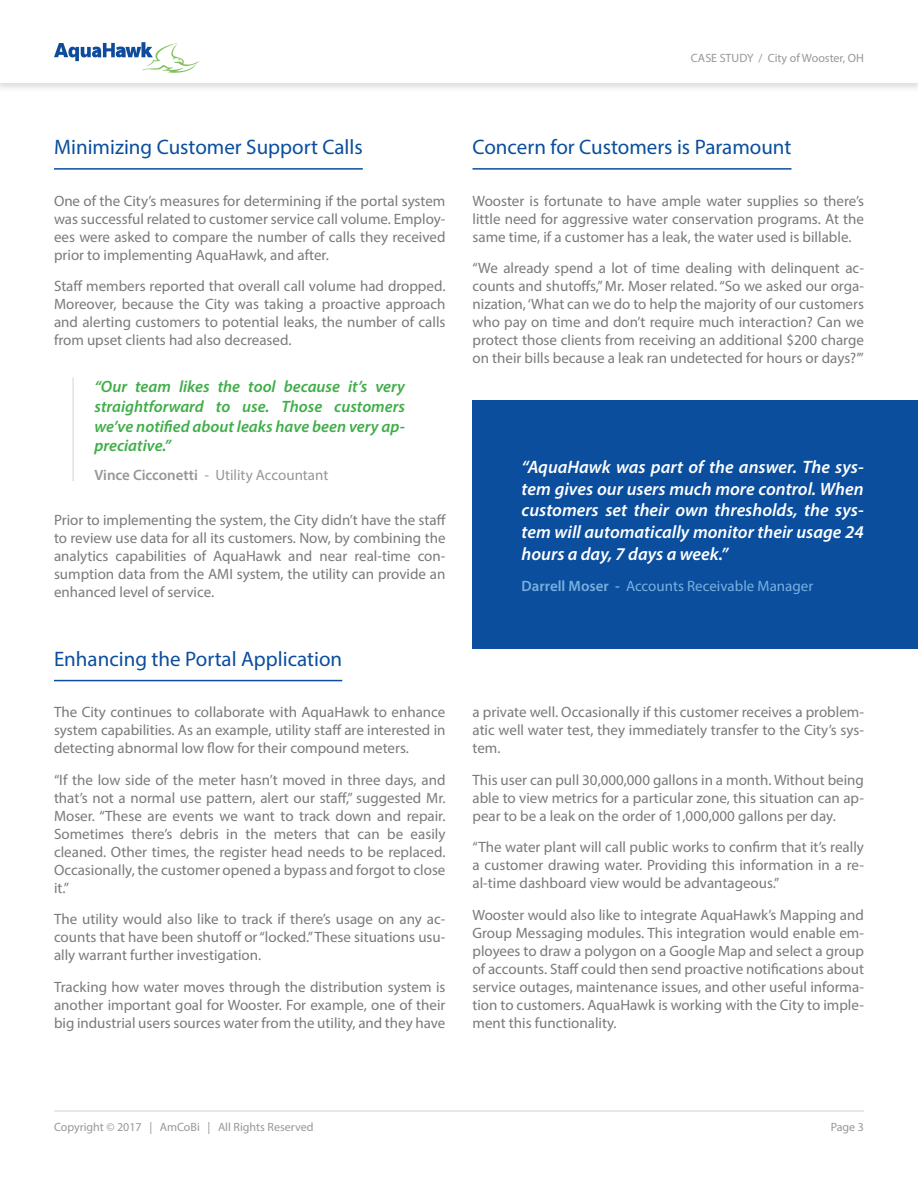
<style>
.page{position:relative;width:918px;height:1188px;background:#fff}
.page>*{position:absolute;margin:0;border:0;box-sizing:border-box;transform-origin:0 0}
.Subheader_2__Blue{font:21px "Myriad Pro";color:#0a4e9d}
.t1{font:italic 600 18px/21.6px "Myriad Pro";color:#fff;text-align:justify}
.t2{font:italic 600 16.5px/19.8px "Myriad Pro";color:#40ae49;text-align:justify}
.t3{font:15px/18px "Myriad Pro";color:#797a79;text-align:justify}
.t4{font:15px "Myriad Pro";color:#79b0df}
.t5{font:15px "Myriad Pro";color:#969898}
.t6{font:12px "Myriad Pro";color:#96989a}
.t7{font:12px "Myriad Pro";color:#969898}
.s1{font-weight:600}
</style>
<div class="page">
<hr style="left:54px;top:1110px;width:810px;height:2px;background:#e2e2e2">
<div style="left:0;top:0;width:918px;height:92px;background:#231f20;opacity:.15"></div>
<div style="left:0;top:0;width:918px;height:82px;background:#fff"></div>
<svg style="left:54px;top:42px;width:146px;height:31px"></svg>
<hr style="left:54px;top:168px;width:309px;height:2px;background:#0a4e9d">
<hr style="left:472px;top:168px;width:319px;height:2px;background:#0a4e9d">
<hr style="left:54px;top:680px;width:288px;height:1px;background:#0a4e9d">
<hr style="left:72px;top:378px;width:2px;height:103px;background:#e2e2e2">
<div style="left:472px;top:400px;width:446px;height:249px;background:#0a4e9d"></div>
<p class="t7" style="left:691px;top:50px;width:175px">CASE STUDY / City of Wooster, OH</p>
<p class="Subheader_2__Blue" style="left:54px;top:134px;width:310px">Minimizing Customer Support Calls</p>
<p class="t3" style="left:54px;top:191px;width:393px">One of the City’s measures for determining if the portal system was successful related to customer service call volume. Employ&shy;ees were asked to compare the number of calls they received prior to implementing AquaHawk, and after.</p>
<p class="t3" style="left:54px;top:277px;width:393px">Staff members reported that overall call volume had dropped.<br>Moreover, because the City was taking a proactive approach and alerting customers to potential leaks, the number of calls from upset clients had also decreased.</p>
<p class="t2" style="left:94px;top:376px;width:312px">“Our team likes the tool because it’s very straightforward to use. Those customers we’ve notified about leaks have been very ap&shy;preciative.”</p>
<p class="t5" style="left:94px;top:465px;width:235px"><span class="s1">Vince Cicconetti</span> - Utility Accountant</p>
<p class="t3" style="left:54px;top:510px;width:394px">Prior to implementing the system, the City didn’t have the staff to review use data for all its customers. Now, by combining the analytics capabilities of AquaHawk and near real-time con&shy;sumption data from the AMI system, the utility can provide an enhanced level of service.</p>
<p class="Subheader_2__Blue" style="left:54px;top:646px;width:290px">Enhancing the Portal Application</p>
<p class="t3" style="left:54px;top:703px;width:393px">The City continues to collaborate with AquaHawk to enhance system capabilities. As an example, utility staff are interested in detecting abnormal low flow for their compound meters.</p>
<p class="t3" style="left:54px;top:771px;width:393px">“If the low side of the meter hasn’t moved in three days, and that’s not a normal use pattern, alert our staff,” suggested Mr.<br>Moser. “These are events we want to track down and repair.<br>Sometimes there’s debris in the meters that can be easily cleaned. Other times, the register head needs to be replaced.<br>Occasionally, the customer opened a bypass and forgot to close it.”</p>
<p class="t3" style="left:54px;top:910px;width:393px">The utility would also like to track if there’s usage on any ac&shy;counts that have been shutoff or “locked.” These situations usu&shy;ally warrant further investigation.</p>
<p class="t3" style="left:54px;top:978px;width:393px">Tracking how water moves through the distribution system is another important goal for Wooster. For example, one of their big industrial users sources water from the utility, and they have</p>
<p class="Subheader_2__Blue" style="left:472px;top:134px;width:320px">Concern for Customers is Paramount</p>
<p class="t3" style="left:472px;top:191px;width:393px">Wooster is fortunate to have ample water supplies so there’s little need for aggressive water conservation programs. At the same time, if a customer has a leak, the water used is billable.</p>
<p class="t3" style="left:472px;top:259px;width:393px">“We already spend a lot of time dealing with delinquent ac&shy;counts and shutoffs,” Mr. Moser related. “So we asked our orga&shy;nization, ‘What can we do to help the majority of our customers who pay on time and don’t require much interaction? Can we protect those clients from receiving an additional $200 charge on their bills because a leak ran undetected for hours or days?’”</p>
<p class="t1" style="left:522px;top:456px;width:344px">“AquaHawk was part of the answer. The sys&shy;tem gives our users much more control. When customers set their own thresholds, the sys&shy;tem will automatically monitor their usage 24 hours a day, 7 days a week.”</p>
<p class="t4" style="left:522px;top:577px;width:293px"><span class="s1">Darrell Moser -</span> Accounts Receivable Manager</p>
<p class="t3" style="left:472px;top:703px;width:393px">a private well. Occasionally if this customer receives a problem&shy;atic well water test, they immediately transfer to the City’s sys&shy;tem.</p>
<p class="t3" style="left:472px;top:770px;width:393px">This user can pull 30,000,000 gallons in a month. Without being able to view metrics for a particular zone, this situation can ap&shy;pear to be a leak on the order of 1,000,000 gallons per day.</p>
<p class="t3" style="left:472px;top:838px;width:393px">“The water plant will call public works to confirm that it’s really a customer drawing water. Providing this information in a re&shy;al-time dashboard view would be advantageous.”</p>
<p class="t3" style="left:472px;top:905px;width:393px">Wooster would also like to integrate AquaHawk’s Mapping and Group Messaging modules. This integration would enable em&shy;ployees to draw a polygon on a Google Map and select a group of accounts. Staff could then send proactive notifications about service outages, maintenance issues, and other useful informa&shy;tion to customers. AquaHawk is working with the City to imple&shy;ment this functionality.</p>
<p class="t6" style="left:54px;top:1120px;width:261px">Copyright © 2017 | AmCoBi | All Rights Reserved</p>
<p class="t6" style="left:831px;top:1120px;width:35px">Page 3</p>
</div>
